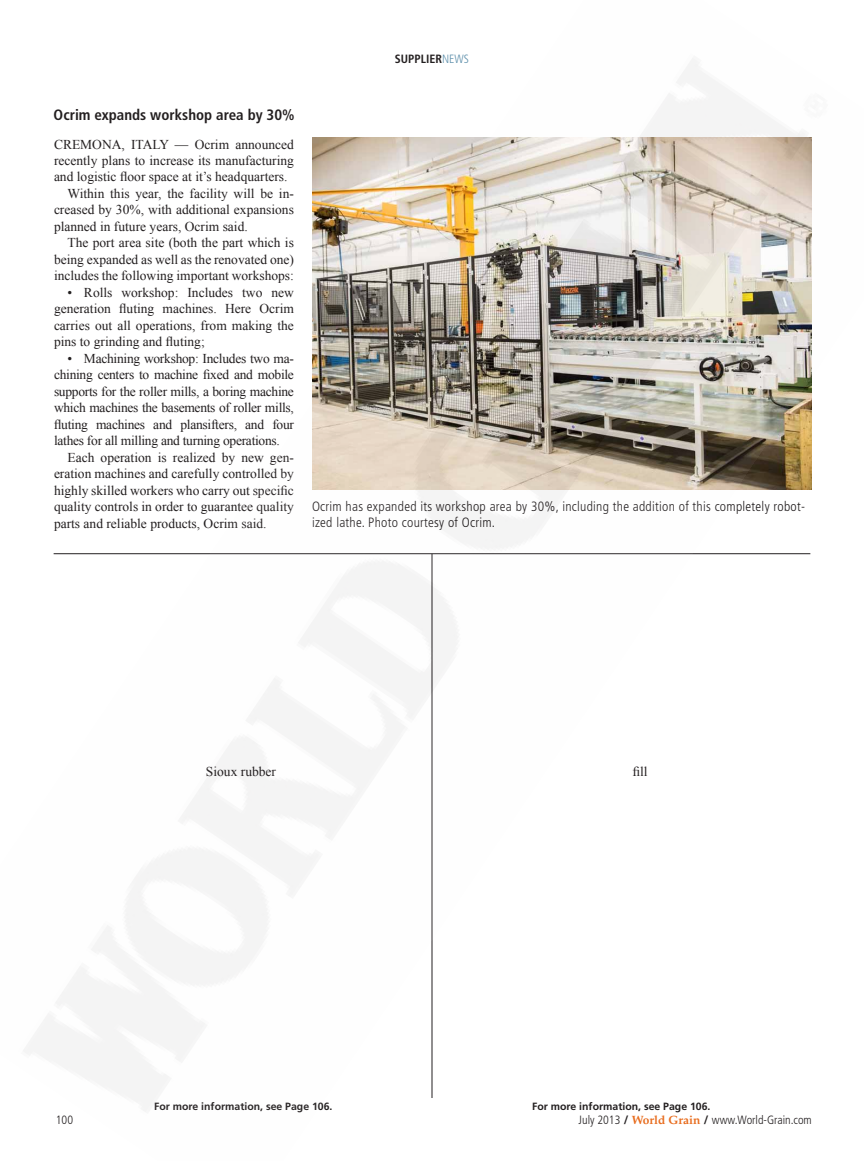
<style>
.page{position:relative;width:864px;height:1161px;background:#fff}
.page>*{position:absolute;margin:0;border:0;box-sizing:border-box;transform-origin:0 0}
.t1{font:700 condensed 15px "Frutiger LT Std";color:#231f20}
.t2{font:13.5px/16.5px "Times New Roman";color:#231f20;text-align:justify}
.t3{font:300 condensed 13.5px/16.5px "Frutiger LT Std";letter-spacing:.02em;color:#231f20}
.t4{font:300 condensed 12px "Frutiger LT Std";color:#231f20}
.t5{font:700 condensed 12px "Frutiger LT Std";color:#231f20}
.t6{font:700 10.5px "Frutiger LT Std";color:#231f20}
.s1{font-weight:300;color:#5d8fab}
.s2{font-weight:700;font-stretch:normal}
.s3{font-family:"Palatino LT Std";font-weight:700;font-stretch:normal;color:#e86d1f}
</style>
<div class="page">
<img style="left:23px;top:58px;width:789px;height:1054px">
<p class="t1" style="left:54px;top:106px;width:243px">Ocrim expands workshop area by 30%</p>
<p class="t2" style="left:54px;top:136px;width:241px">CREMONA, ITALY — Ocrim announced</p>
<p class="t2" style="left:54px;top:152px;width:241px">recently plans to increase its manufacturing</p>
<p class="t2" style="left:54px;top:169px;width:235px">and logistic floor space at it’s headquarters.</p>
<p class="t2" style="left:68px;top:185px;width:228px">Within this year, the facility will be in-</p>
<p class="t2" style="left:54px;top:202px;width:241px">creased by 30%, with additional expansions</p>
<p class="t2" style="left:54px;top:218px;width:195px">planned in future years, Ocrim said.</p>
<p class="t2" style="left:68px;top:235px;width:228px">The port area site (both the part which is</p>
<p class="t2" style="left:54px;top:251px;width:241px">being expanded as well as the renovated one)</p>
<p class="t2" style="left:54px;top:268px;width:241px">includes the following important workshops:</p>
<p class="t2" style="left:54px;top:284px;width:241px;text-indent:14px">• Rolls workshop: Includes two new generation fluting machines. Here Ocrim carries out all operations, from making the pins to grinding and fluting;</p>
<p class="t2" style="left:54px;top:350px;width:242px;text-indent:14px">• Machining workshop: Includes two ma&shy;chining centers to machine fixed and mobile supports for the roller mills, a boring machine which machines the basements of roller mills, fluting machines and plansifters, and four lathes for all milling and turning operations.</p>
<p class="t2" style="left:54px;top:449px;width:241px;text-indent:14px">Each operation is realized by new gen&shy;eration machines and carefully controlled by highly skilled workers who carry out specific quality controls in order to guarantee quality parts and reliable products, Ocrim said.</p>
<p class="t5" style="left:395px;top:52px;width:76px">supplier<span class="s1">news</span></p>
<p class="t3" style="left:312px;top:498px;width:495px">Ocrim has expanded its workshop area by 30%, including the addition of this completely robot&shy;ized lathe. Photo courtesy of Ocrim.</p>
<p class="t2" style="left:206px;top:763px;width:72px">Sioux rubber</p>
<p class="t2" style="left:633px;top:763px;width:17px">fill</p>
<p class="t6" style="left:154px;top:1100px;width:180px">For more information, see Page 106.</p>
<p class="t6" style="left:532px;top:1100px;width:180px">For more information, see Page 106.</p>
<p class="t4" style="left:56px;top:1113px;width:19px">100</p>
<p class="t4" style="left:579px;top:1113px;width:235px">July 2013 <span class="s2">/</span> <span class="s3">World Grain</span> <span class="s2">/</span> www.World-Grain.com</p>
</div>
